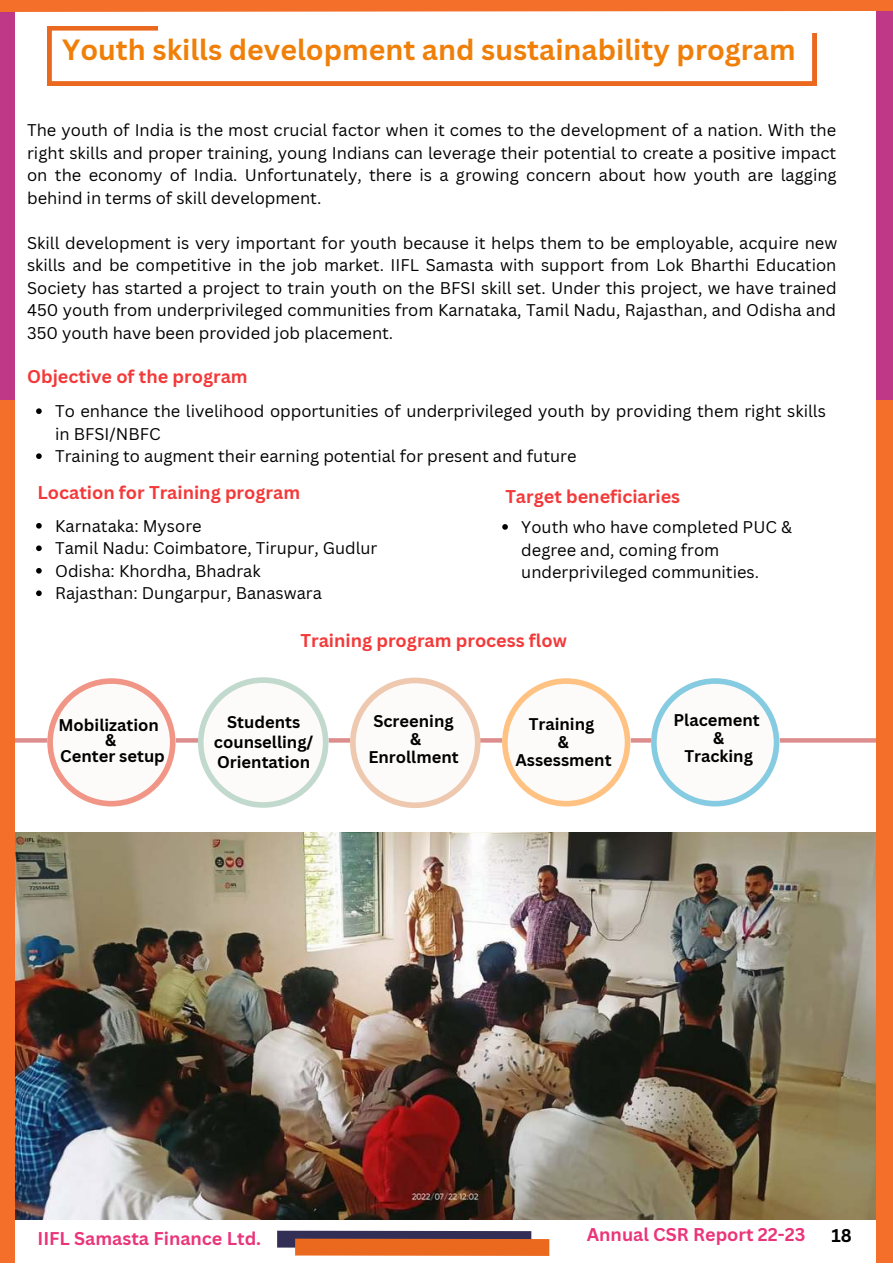
<style>
.page{position:relative;width:893px;height:1264px;background:#fff}
.page>*{position:absolute;margin:0;border:0;box-sizing:border-box;transform-origin:0 0}
.t1{font:700 28.5px "Canva Sans";color:#ef7f08}
.t2{font:700 18px "Canva Sans";color:#f33939}
.t3{font:700 18px "Canva Sans";color:#ea357a}
.t4{font:700 18px "Canva Sans";color:#000}
.t5{font:16.5px/22.5px "Canva Sans";color:#000}
.t6{font:700 16.5px/18px "Canva Sans";color:#000;text-align:center}
</style>
<div class="page">
<div style="left:277px;top:1230px;width:254px;height:17px;background:#322e56"></div>
<div style="left:295px;top:1238px;width:254px;height:17px;background:#eb681f"></div>
<img style="left:15px;top:832px;width:861px;height:387px">
<svg style="left:15px;top:738px;width:861px;height:4px"></svg>
<svg style="left:47px;top:26px;width:769px;height:60px"></svg>
<div style="left:158px;top:19px;width:694px;height:14px;background:#fff"></div>
<svg style="left:36px;top:408px;width:6px;height:6px"></svg>
<svg style="left:36px;top:453px;width:6px;height:6px"></svg>
<svg style="left:36px;top:523px;width:6px;height:5px"></svg>
<svg style="left:36px;top:545px;width:6px;height:6px"></svg>
<svg style="left:36px;top:568px;width:6px;height:5px"></svg>
<svg style="left:36px;top:590px;width:6px;height:6px"></svg>
<svg style="left:502px;top:524px;width:6px;height:5px"></svg>
<svg style="left:47px;top:678px;width:128px;height:128px"></svg>
<svg style="left:198px;top:677px;width:130px;height:130px"></svg>
<svg style="left:350px;top:677px;width:130px;height:131px"></svg>
<svg style="left:502px;top:678px;width:128px;height:128px"></svg>
<svg style="left:651px;top:678px;width:128px;height:128px"></svg>
<div style="left:876px;top:397px;width:16px;height:865px;background:#f36f2a"></div>
<div style="left:876px;top:0;width:16px;height:399px;background:#bf3887"></div>
<div style="left:0;top:397px;width:15px;height:865px;background:#f36f2a"></div>
<div style="left:0;top:0;width:15px;height:399px;background:#bf3887"></div>
<svg style="left:0;top:0;width:892px;height:12px;background:#f37433"></svg>
<h1 class="t1" style="left:62px;top:33px;width:735px">Youth skills development and sustainability program</h1>
<p class="t5" style="left:27px;top:119px;width:811px;text-align:justify">The youth of India is the most crucial factor when it comes to the development of a nation. With the right skills and proper training, young Indians can leverage their potential to create a positive impact on the economy of India. Unfortunately, there is a growing concern about how youth are lagging behind in terms of skill development.</p>
<p class="t5" style="left:27px;top:232px;width:811px;text-align:justify">Skill development is very important for youth because it helps them to be employable, acquire new skills and be competitive in the job market. IIFL Samasta with support from Lok Bharthi Education Society has started a project to train youth on the BFSI skill set. Under this project, we have trained 450 youth from underprivileged communities from Karnataka, Tamil Nadu, Rajasthan, and Odisha and 350 youth have been provided job placement.</p>
<p class="t2" style="left:27px;top:366px;width:222px">Objective of the program</p>
<p class="t5" style="left:55px;top:400px;width:772px">To enhance the livelihood opportunities of underprivileged youth by providing them right skills in BFSI/NBFC<br>Training to augment their earning potential for present and future</p>
<p class="t2" style="left:37px;top:482px;width:264px">Location for Training program</p>
<p class="t5" style="left:55px;top:515px;width:324px">Karnataka: Mysore<br>Tamil Nadu: Coimbatore, Tirupur, Gudlur<br>Odisha: Khordha, Bhadrak<br>Rajasthan: Dungarpur, Banaswara</p>
<p class="t2" style="left:505px;top:486px;width:176px">Target beneficiaries</p>
<p class="t5" style="left:521px;top:516px;width:272px">Youth who have completed PUC &amp; degree and, coming from underprivileged communities.</p>
<p class="t2" style="left:300px;top:630px;width:268px">Training program process flow</p>
<p class="t6" style="left:58px;top:717px;width:108px;line-height:15.8px">Mobilization &amp;<br>Center setup</p>
<p class="t6" style="left:214px;top:711px;width:101px;line-height:20.2px">Students counselling/<br>Orientation</p>
<p class="t6" style="left:368px;top:712px;width:92px">Screening &amp;<br>Enrollment</p>
<p class="t6" style="left:515px;top:715px;width:98px">Training<br>&amp;<br>Assessment</p>
<p class="t6" style="left:673px;top:711px;width:88px">Placement &amp;<br>Tracking</p>
<p class="t3" style="left:37px;top:1227px;width:225px">IIFL Samasta Finance Ltd.</p>
<p class="t3" style="left:586px;top:1223px;width:220px">Annual CSR Report 22-23</p>
<p class="t4" style="left:831px;top:1224px;width:22px">18</p>
</div>
